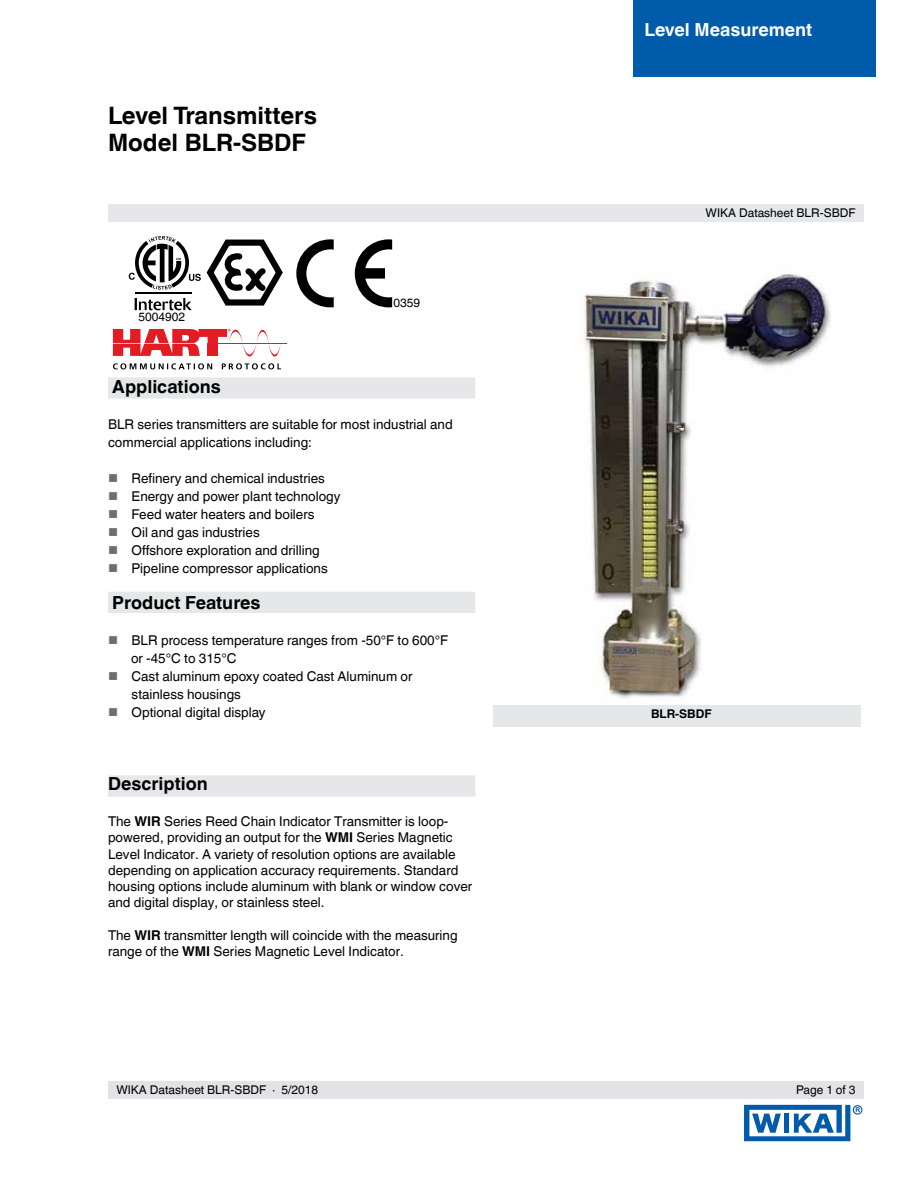
<style>
.page{position:relative;width:918px;height:1188px;background:#fff}
.page>*{position:absolute;margin:0;border:0;box-sizing:border-box;transform-origin:0 0}
.t1{font:700 24px/27px "Helvetica World";color:#000}
.t2{font:700 18px "Helvetica World";color:#000}
.t3{font:700 18px "Helvetica World";color:#fff}
.t4{font:13.5px/16.2px "Helvetica World";color:#000}
.t5{font:12px "Helvetica World";color:#000}
.t6{font:700 12px "Helvetica World";color:#000}
.t7{font:700 6.75px "Arial";color:#005baa}
.s1{color:#6d6e71}
.s2{font-weight:700}
</style>
<div class="page">
<div style="left:108px;top:1081px;width:756px;height:17px;background:#e2e3e4"></div>
<div style="left:108px;top:204px;width:756px;height:17px;background:#e6e7e8"></div>
<div style="left:633px;top:0;width:242px;height:77px;background:#005baa"></div>
<div style="left:108px;top:377px;width:367px;height:22px;background:#e6e7e8"></div>
<div style="left:493px;top:706px;width:368px;height:21px;background:#e6e7e8"></div>
<img style="left:580px;top:274px;width:251px;height:425px">
<svg style="left:744px;top:1105px;width:106px;height:36px"></svg>
<div style="left:853px;top:1105px;width:9px;height:10px;border:1px solid #005baa;border-radius:50%"></div>
<div style="left:108px;top:592px;width:367px;height:21px;background:#e6e7e8"></div>
<div style="left:108px;top:775px;width:367px;height:22px;background:#e6e7e8;border:2px solid #e6e7e8"></div>
<svg style="left:296px;top:239px;width:38px;height:68px"></svg>
<svg style="left:355px;top:239px;width:37px;height:68px"></svg>
<svg style="left:207px;top:240px;width:76px;height:66px"></svg>
<svg style="left:135px;top:298px;width:57px;height:12px"></svg>
<hr style="left:135px;top:292px;width:57px;height:1px;background:#000">
<svg style="left:129px;top:236px;width:72px;height:54px"></svg>
<hr style="left:218px;top:343px;width:69px;height:1px;background:#e31b23">
<svg style="left:113px;top:363px;width:99px;height:6px"></svg>
<svg style="left:222px;top:363px;width:59px;height:6px"></svg>
<svg style="left:113px;top:329px;width:168px;height:28px"></svg>
<h1 class="t1" style="left:108px;top:102px;width:211px">Level Transmitters<br>Model BLR-SBDF</h1>
<p class="t5" style="left:138px;top:310px;width:48px">5004902</p>
<p class="t5" style="left:393px;top:296px;width:28px">0359</p>
<h2 class="t2" style="left:112px;top:376px;width:110px">Applications</h2>
<p class="t4" style="left:108px;top:415px;width:346px;line-height:18px">BLR series transmitters are suitable for most industrial and commercial applications including:</p>
<p class="t4" style="left:108px;top:470px;width:218px"><span class="s1">■</span> Refinery and chemical industries</p>
<p class="t4" style="left:108px;top:488px;width:234px"><span class="s1">■</span> Energy and power plant technology</p>
<p class="t4" style="left:108px;top:506px;width:208px"><span class="s1">■</span> Feed water heaters and boilers</p>
<p class="t4" style="left:108px;top:524px;width:153px"><span class="s1">■</span> Oil and gas industries</p>
<p class="t4" style="left:108px;top:542px;width:213px"><span class="s1">■</span> Offshore exploration and drilling</p>
<p class="t4" style="left:108px;top:560px;width:221px"><span class="s1">■</span> Pipeline compressor applications</p>
<h2 class="t2" style="left:112px;top:592px;width:150px">Product Features</h2>
<p class="t4" style="left:131px;top:631px;width:319px;line-height:18px;text-indent:-23px"><span class="s1">■</span> BLR process temperature ranges from -50°F to 600°F or -45°C to 315°C</p>
<p class="t4" style="left:132px;top:667px;width:282px;line-height:18px;text-indent:-24px"><span class="s1">■</span> Cast aluminum epoxy coated Cast Aluminum or stainless housings</p>
<p class="t4" style="left:108px;top:704px;width:159px"><span class="s1">■</span> Optional digital display</p>
<h2 class="t2" style="left:108px;top:773px;width:101px">Description</h2>
<p class="t4" style="left:108px;top:813px;width:366px">The <span class="s2">WIR</span> Series Reed Chain Indicator Transmitter is loop&shy;powered, providing an output for the <span class="s2">WMI</span> Series Magnetic Level Indicator. A variety of resolution options are available depending on application accuracy requirements. Standard housing options include aluminum with blank or window cover and digital display, or stainless steel.</p>
<p class="t4" style="left:108px;top:927px;width:351px">The <span class="s2">WIR</span> transmitter length will coincide with the measuring range of the <span class="s2">WMI</span> Series Magnetic Level Indicator.</p>
<h2 class="t3" style="left:645px;top:19px;width:169px">Level Measurement</h2>
<p class="t5" style="left:706px;top:206px;width:151px">WIKA Datasheet BLR-SBDF</p>
<p class="t6" style="left:651px;top:707px;width:62px">BLR-SBDF</p>
<p class="t5" style="left:116px;top:1083px;width:203px">WIKA Datasheet BLR-SBDF · 5/2018</p>
<p class="t5" style="left:796px;top:1083px;width:61px">Page 1 of 3</p>
<p class="t7" style="left:855px;top:1105px;width:6px">R</p>
</div>
